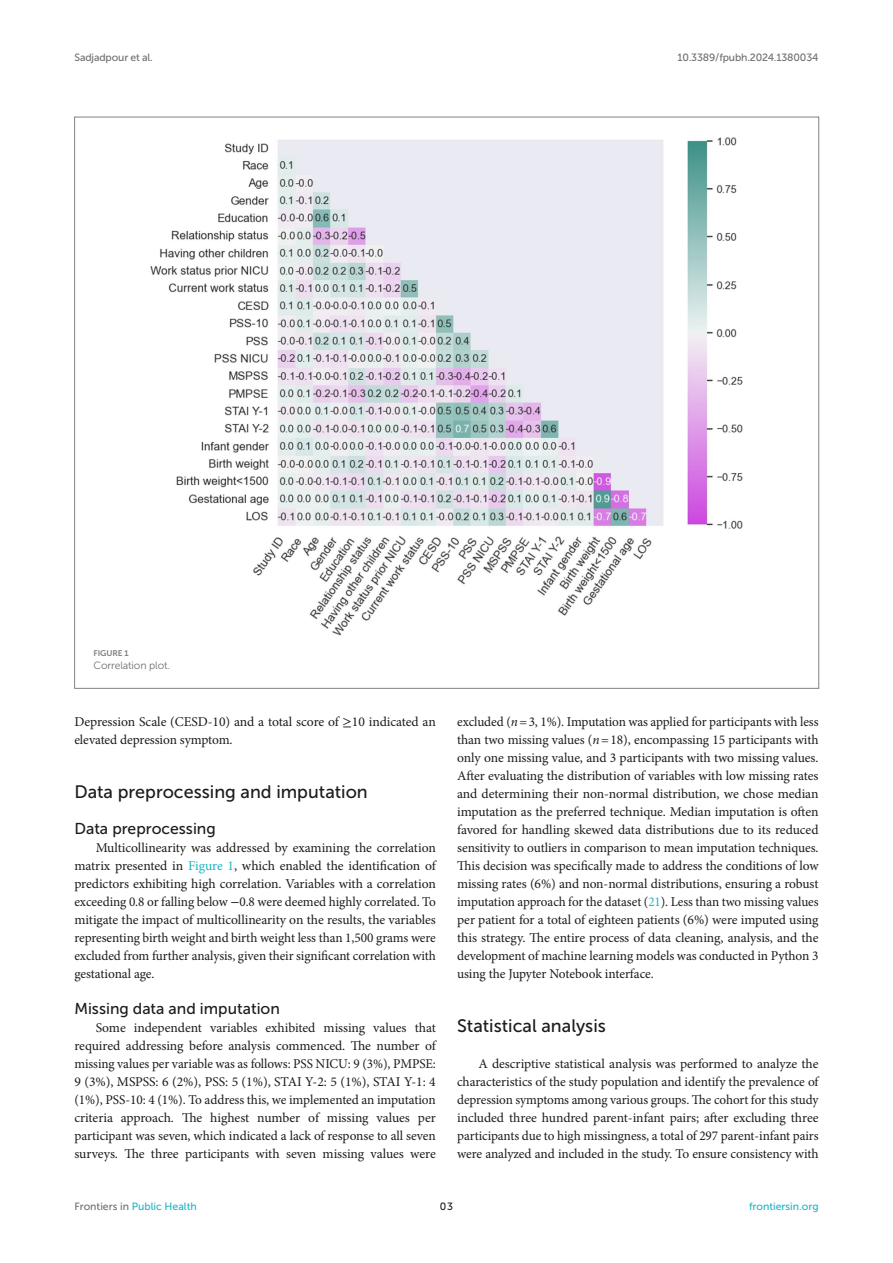
<style>
.page{position:relative;width:893px;height:1263px;background:#fff}
.page>*{position:absolute;margin:0;border:0;box-sizing:border-box;transform-origin:0 0}
.HEAD_2{font:18px "Museo Sans 500";color:#1b1c1b}
.HEAD_3{font:15.75px "Museo Sans 500";color:#1b1c1b}
.HEAD_3_after_HEAD_2{font:15.75px "Museo Sans 500";color:#1b1c1b}
.TEXT_FLUSH{font:13.5px/18px "Minion Pro";letter-spacing:-.005em;color:#1b1c1b;text-align:justify}
.t1{font:10.5px "Museo Sans 500";letter-spacing:-.015em;color:#706f70}
.t2{font:10.5px "Museo Sans 500";color:#1db5c3}
.FIG_LEG{font:10.5px "Museo Sans 300";letter-spacing:-.01em;color:#706f70}
.t3{font:10.5px "Museo Sans 500";color:#1b1c1b}
.FIG_HD{font:8.25px "Museo Sans 700";letter-spacing:-.01em;color:#7e7f7f}
.s1{font-family:"STIX General"}
.s2{color:#1db5c3}
.s3{font-style:italic}
.s4{color:#706f70}
</style>
<div class="page">
<img style="left:150px;top:137px;width:593px;height:499px">
<p class="t1" style="left:74px;top:51px;width:80px">Sadjadpour et al.</p>
<p class="t1" style="left:677px;top:51px;width:143px">10.3389/fpubh.2024.1380034</p>
<p class="FIG_HD" style="left:94px;top:648px;width:37px">FIGURE 1</p>
<p class="FIG_LEG" style="left:94px;top:660px;width:78px">Correlation plot.</p>
<p class="TEXT_FLUSH" style="left:74px;top:713px;width:363px">Depression Scale (CESD-10) and a total score of <span class="s1">≥</span>10 indicated an elevated depression symptom.</p>
<p class="HEAD_2" style="left:74px;top:782px;width:295px">Data preprocessing and imputation</p>
<p class="HEAD_3_after_HEAD_2" style="left:74px;top:820px;width:143px">Data preprocessing</p>
<p class="TEXT_FLUSH" style="left:74px;top:839px;width:363px;text-indent:21px">Multicollinearity was addressed by examining the correlation matrix presented in <span class="s2">Figure 1</span>, which enabled the identification of predictors exhibiting high correlation. Variables with a correlation exceeding 0.8 or falling below <span class="s1">−</span>0.8 were deemed highly correlated. To mitigate the impact of multicollinearity on the results, the variables representing birth weight and birth weight less than 1,500 grams were excluded from further analysis, given their significant correlation with gestational age.</p>
<p class="HEAD_3" style="left:74px;top:1000px;width:207px">Missing data and imputation</p>
<p class="TEXT_FLUSH" style="left:74px;top:1019px;width:363px;text-indent:21px">Some independent variables exhibited missing values that required addressing before analysis commenced. The number of missing values per variable was as follows: PSS NICU: 9 (3%), PMPSE:<br>9 (3%), MSPSS: 6 (2%), PSS: 5 (1%), STAI Y-2: 5 (1%), STAI Y-1: 4 (1%), PSS-10: 4 (1%). To address this, we implemented an imputation criteria approach. The highest number of missing values per participant was seven, which indicated a lack of response to all seven surveys. The three participants with seven missing values were</p>
<p class="TEXT_FLUSH" style="left:457px;top:713px;width:363px">excluded (<span class="s3">n</span>=3, 1%). Imputation was applied for participants with less than two missing values (<span class="s3">n</span>=18), encompassing 15 participants with only one missing value, and 3 participants with two missing values.<br>After evaluating the distribution of variables with low missing rates and determining their non-normal distribution, we chose median imputation as the preferred technique. Median imputation is often favored for handling skewed data distributions due to its reduced sensitivity to outliers in comparison to mean imputation techniques.<br>This decision was specifically made to address the conditions of low missing rates (6%) and non-normal distributions, ensuring a robust imputation approach for the dataset (<span class="s2">21</span>). Less than two missing values per patient for a total of eighteen patients (6%) were imputed using this strategy. The entire process of data cleaning, analysis, and the development of machine learning models was conducted in Python 3 using the Jupyter Notebook interface.</p>
<p class="HEAD_2" style="left:457px;top:1016px;width:150px">Statistical analysis</p>
<p class="TEXT_FLUSH" style="left:457px;top:1055px;width:363px;text-indent:21px">A descriptive statistical analysis was performed to analyze the characteristics of the study population and identify the prevalence of depression symptoms among various groups. The cohort for this study included three hundred parent-infant pairs; after excluding three participants due to high missingness, a total of 297 parent-infant pairs were analyzed and included in the study. To ensure consistency with</p>
<p class="t2" style="left:74px;top:1200px;width:124px"><span class="s4">Frontiers in</span> Public Health</p>
<p class="t3" style="left:440px;top:1200px;width:15px">03</p>
<p class="t2" style="left:749px;top:1200px;width:71px">frontiersin.org</p>
</div>
